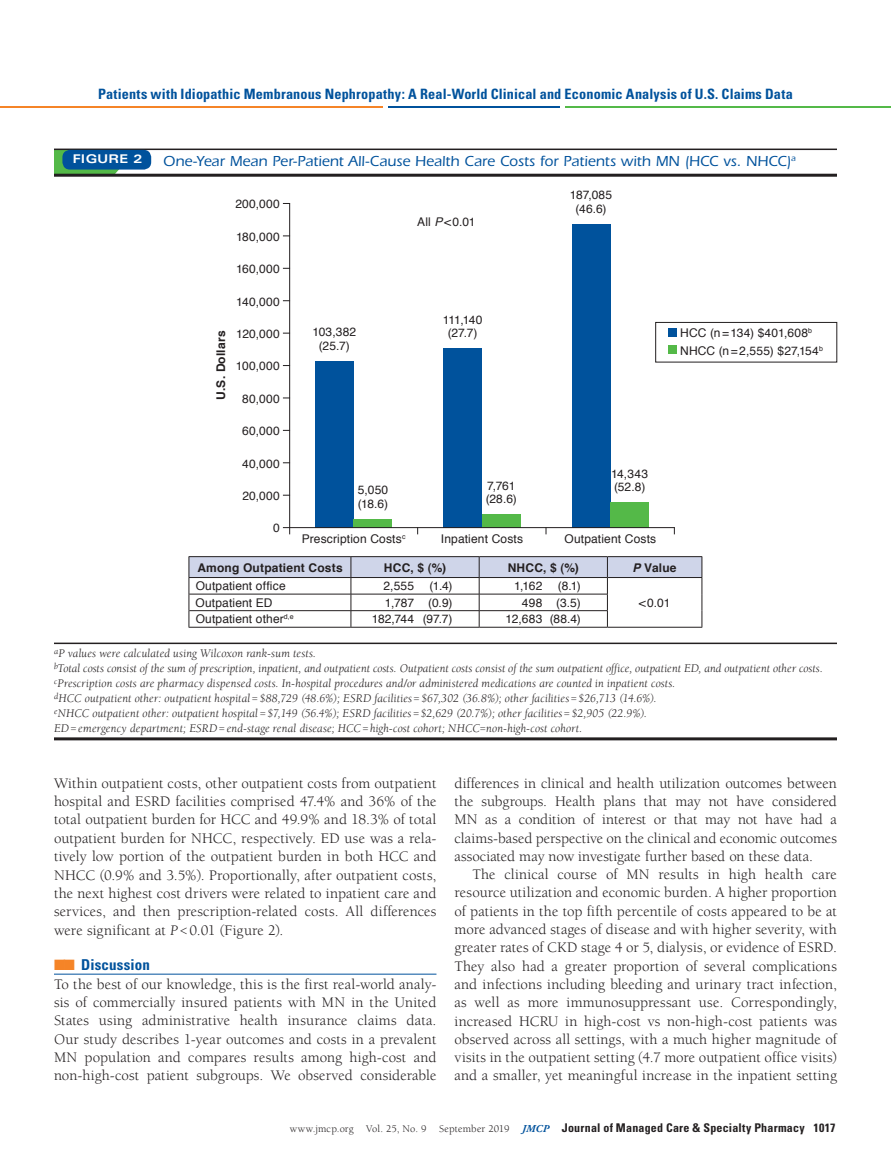
<style>
.page{position:relative;width:891px;height:1175px;background:#fff}
.page>*{position:absolute;margin:0;border:0;box-sizing:border-box;transform-origin:0 0}
.t1{font:15px/18.3px "Berkeley Pro";letter-spacing:.005em;color:#231f20;text-align:justify}
.t2{font:500 15px "ITC Eras Std";letter-spacing:.005em;color:#00529c}
.t3{font:700 condensed 15px "Univers";letter-spacing:.005em;color:#00529c}
.t4{font:700 condensed 14.25px "Univers";letter-spacing:.01em;color:#00529c}
.t5{font:italic 12px/15px "Berkeley Pro";letter-spacing:.01em;color:#231f20}
.t6{font:12px/13.5px "Helvetica";letter-spacing:.015em;color:#231f20}
.t7{font:700 condensed 12px "Univers";letter-spacing:.015em;color:#231f20}
.t8{font:700 12px "Helvetica";letter-spacing:.015em;color:#231f20}
.t9{font:700 expanded 12px "Univers";letter-spacing:.025em;color:#fff}
.s1{font-style:italic}
.s2{color:#f58427}
.s3{font-family:"Berkeley Pro";font-weight:400;font-stretch:normal;font-size:10.5px}
.s4{font-family:"Adobe Garamond Pro";font-style:italic;font-stretch:normal;font-size:10.5px;color:#00529c}
</style>
<div class="page">
<hr style="left:0;top:107px;width:383px;height:1px;background:#f58427">
<hr style="left:388px;top:107px;width:172px;height:1px;background:#00529c">
<hr style="left:565px;top:107px;width:326px;height:1px;background:#54b948">
<hr style="left:54px;top:973px;width:382px;height:1px;background:#00529c">
<svg style="left:54px;top:150px;width:83px;height:24px"></svg>
<hr style="left:54px;top:148px;width:783px;height:2px;background:#231f20">
<hr style="left:54px;top:174px;width:783px;height:3px;background:#231f20">
<div style="left:62px;top:150px;width:89px;height:20px;background:#00529c;border-radius:8px"></div>
<hr style="left:289px;top:203px;width:1px;height:331px;background:#231f20">
<div style="left:315px;top:361px;width:39px;height:167px;background:#00529c"></div>
<div style="left:443px;top:348px;width:39px;height:180px;background:#00529c"></div>
<div style="left:572px;top:224px;width:38px;height:304px;background:#00529c"></div>
<div style="left:354px;top:519px;width:38px;height:9px;background:#54b948"></div>
<div style="left:482px;top:515px;width:39px;height:13px;background:#54b948"></div>
<div style="left:610px;top:503px;width:39px;height:25px;background:#54b948"></div>
<hr style="left:283px;top:527px;width:392px;height:1px;background:#231f20">
<div style="left:655px;top:322px;width:182px;height:40px;border:1px solid #231f20"></div>
<div style="left:669px;top:328px;width:8px;height:9px;background:#00529c"></div>
<div style="left:669px;top:345px;width:8px;height:9px;background:#54b948"></div>
<hr style="left:607px;top:627px;width:95px;height:1px;background:#231f20">
<svg style="left:189px;top:556px;width:514px;height:71px"></svg>
<hr style="left:189px;top:627px;width:162px;height:1px;background:#231f20">
<hr style="left:351px;top:627px;width:128px;height:1px;background:#231f20">
<hr style="left:479px;top:627px;width:128px;height:1px;background:#231f20">
<hr style="left:54px;top:642px;width:783px;height:2px;background:#231f20">
<hr style="left:54px;top:737px;width:783px;height:3px;background:#231f20">
<p class="t4" style="left:98px;top:85px;width:696px">Patients with Idiopathic Membranous Nephropathy: A Real-World Clinical and Economic Analysis of U.S. Claims Data</p>
<p class="t9" style="left:73px;top:152px;width:71px">FIGURE 2</p>
<p class="t2" style="left:163px;top:153px;width:634px">One-Year Mean Per-Patient All-Cause Health Care Costs for Patients with MN (HCC vs. NHCC)<sup>a</sup></p>
<p class="t8" style="left:211px;top:400px;width:71px;rotate:-90deg">U.S. Dollars</p>
<p class="t6" style="left:235px;top:198px;width:46px">200,000</p>
<p class="t6" style="left:236px;top:230px;width:45px">180,000</p>
<p class="t6" style="left:236px;top:262px;width:45px">160,000</p>
<p class="t6" style="left:236px;top:295px;width:45px">140,000</p>
<p class="t6" style="left:236px;top:327px;width:45px">120,000</p>
<p class="t6" style="left:236px;top:360px;width:45px">100,000</p>
<p class="t6" style="left:242px;top:392px;width:39px">80,000</p>
<p class="t6" style="left:242px;top:424px;width:39px">60,000</p>
<p class="t6" style="left:242px;top:457px;width:39px">40,000</p>
<p class="t6" style="left:242px;top:489px;width:39px">20,000</p>
<p class="t6" style="left:273px;top:522px;width:8px">0</p>
<p class="t6" style="left:312px;top:325px;width:45px;text-align:center">103,382 (25.7)</p>
<p class="t6" style="left:417px;top:216px;width:60px">All <span class="s1">P</span>&lt;0.01</p>
<p class="t6" style="left:443px;top:313px;width:41px;text-align:center">111,140 (27.7)</p>
<p class="t6" style="left:570px;top:189px;width:44px;text-align:center">187,085 (46.6)</p>
<p class="t6" style="left:358px;top:484px;width:32px">5,050 (18.6)</p>
<p class="t6" style="left:486px;top:479px;width:33px">7,761 (28.6)</p>
<p class="t6" style="left:611px;top:467px;width:38px">14,343 (52.8)</p>
<p class="t6" style="left:302px;top:533px;width:105px">Prescription Costs<sup>c</sup></p>
<p class="t6" style="left:441px;top:533px;width:84px">Inpatient Costs</p>
<p class="t6" style="left:565px;top:533px;width:93px">Outpatient Costs</p>
<p class="t6" style="left:680px;top:325px;width:144px;line-height:17.1px">HCC (n=134) $401,608<sup>b<br></sup>NHCC (n=2,555) $27,154<sup>b</sup></p>
<p class="t8" style="left:197px;top:558px;width:147px">Among Outpatient Costs</p>
<p class="t8" style="left:384px;top:558px;width:64px">HCC, $ (%)</p>
<p class="t8" style="left:508px;top:558px;width:73px">NHCC, $ (%)</p>
<p class="t8" style="left:633px;top:558px;width:45px"><span class="s1">P</span> Value</p>
<p class="t6" style="left:196px;top:579px;width:92px">Outpatient office</p>
<p class="t6" style="left:383px;top:579px;width:32px">2,555</p>
<p class="t6" style="left:429px;top:579px;width:25px">(1.4)</p>
<p class="t6" style="left:514px;top:579px;width:30px">1,162</p>
<p class="t6" style="left:558px;top:579px;width:24px">(8.1)</p>
<p class="t6" style="left:196px;top:596px;width:78px">Outpatient ED</p>
<p class="t6" style="left:385px;top:596px;width:69px">1,787 (0.9)</p>
<p class="t6" style="left:522px;top:596px;width:60px">498 (3.5)</p>
<p class="t6" style="left:639px;top:596px;width:33px">&lt;0.01</p>
<p class="t6" style="left:196px;top:613px;width:100px">Outpatient other<sup>d,e</sup></p>
<p class="t6" style="left:372px;top:613px;width:82px">182,744 (97.7)</p>
<p class="t6" style="left:506px;top:613px;width:77px">12,683 (88.4)</p>
<p class="t5" style="left:54px;top:646px;width:770px"><sup>a</sup>P values were calculated using Wilcoxon rank-sum tests.<br><sup>b</sup>Total costs consist of the sum of prescription, inpatient, and outpatient costs. Outpatient costs consist of the sum outpatient office, outpatient ED, and outpatient other costs. <sup>c</sup>Prescription costs are pharmacy dispensed costs. In-hospital procedures and/or administered medications are counted in inpatient costs.<br><sup>d</sup>HCC outpatient other: outpatient hospital=$88,729 (48.6%); ESRD facilities=$67,302 (36.8%); other facilities=$26,713 (14.6%).<br><sup>e</sup>NHCC outpatient other: outpatient hospital=$7,149 (56.4%); ESRD facilities=$2,629 (20.7%); other facilities=$2,905 (22.9%).<br>ED=emergency department; ESRD=end-stage renal disease; HCC=high-cost cohort; NHCC=non-high-cost cohort.</p>
<p class="t1" style="left:54px;top:774px;width:384px">Within outpatient costs, other outpatient costs from outpatient hospital and ESRD facilities comprised 47.4% and 36% of the total outpatient burden for HCC and 49.9% and 18.3% of total outpatient burden for NHCC, respectively. ED use was a rela&shy;tively low portion of the outpatient burden in both HCC and NHCC (0.9% and 3.5%). Proportionally, after outpatient costs, the next highest cost drivers were related to inpatient care and services, and then prescription-related costs. All differences were significant at <span class="s1">P</span>&lt;0.01 (Figure 2).</p>
<p class="t3" style="left:54px;top:955px;width:97px"><span class="s2">■■</span> Discussion</p>
<p class="t1" style="left:54px;top:974px;width:384px">To the best of our knowledge, this is the first real-world analy&shy;sis of commercially insured patients with MN in the United States using administrative health insurance claims data.<br>Our study describes 1-year outcomes and costs in a prevalent MN population and compares results among high-cost and non-high-cost patient subgroups. We observed considerable</p>
<p class="t1" style="left:455px;top:774px;width:384px">differences in clinical and health utilization outcomes between the subgroups. Health plans that may not have considered MN as a condition of interest or that may not have had a claims-based perspective on the clinical and economic outcomes associated may now investigate further based on these data.</p>
<p class="t1" style="left:455px;top:865px;width:384px;text-indent:18px">The clinical course of MN results in high health care resource utilization and economic burden. A higher proportion of patients in the top fifth percentile of costs appeared to be at more advanced stages of disease and with higher severity, with greater rates of CKD stage 4 or 5, dialysis, or evidence of ESRD.<br>They also had a greater proportion of several complications and infections including bleeding and urinary tract infection, as well as more immunosuppressant use. Correspondingly, increased HCRU in high-cost vs non-high-cost patients was observed across all settings, with a much higher magnitude of visits in the outpatient setting (4.7 more outpatient office visits) and a smaller, yet meaningful increase in the inpatient setting</p>
<p class="t7" style="left:290px;top:1120px;width:547px"><span class="s3">www.jmcp.org Vol. 25, No. 9 September 2019</span> <span class="s4">JMCP</span> Journal of Managed Care &amp; Specialty Pharmacy 1017</p>
</div>
